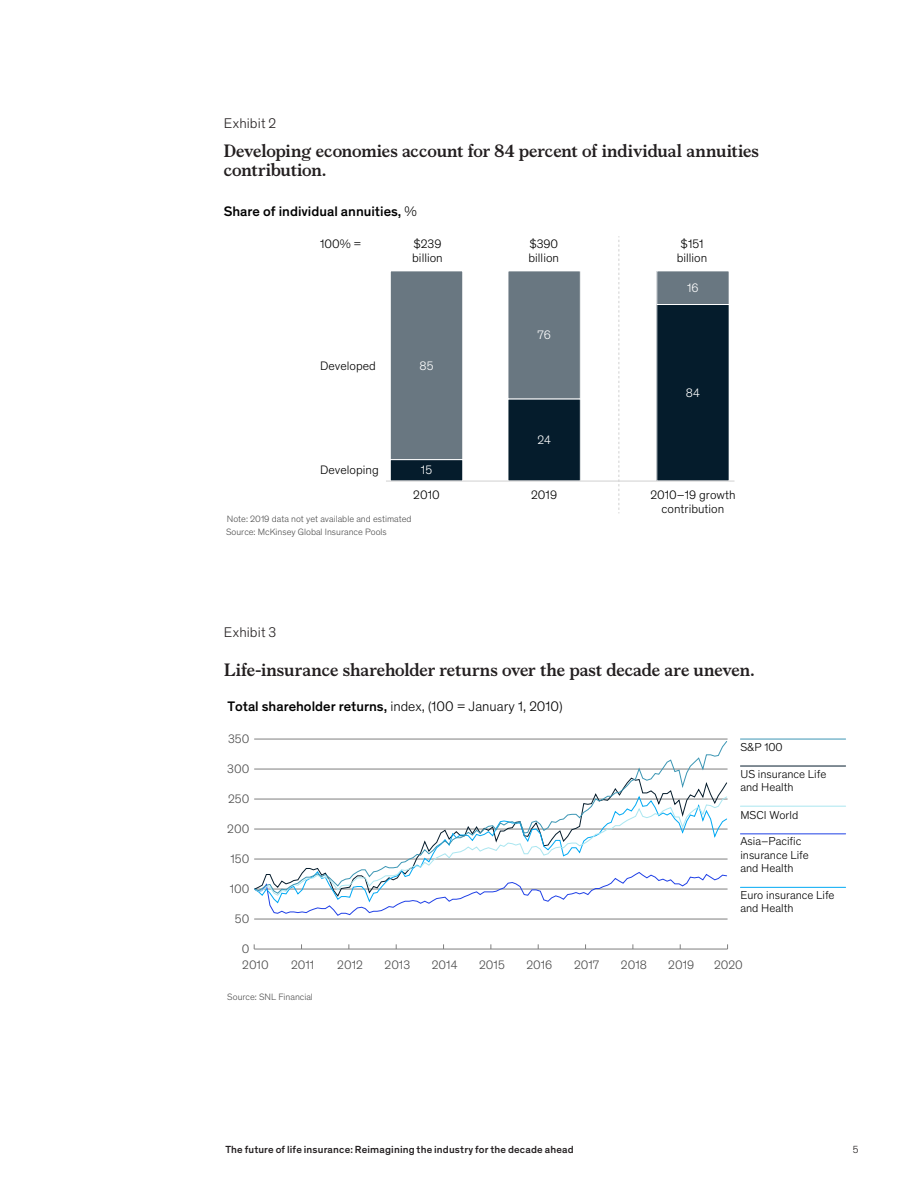
<style>
.page{position:relative;width:918px;height:1188px;background:#fff}
.page>*{position:absolute;margin:0;border:0;box-sizing:border-box;transform-origin:0 0}
.Body_text{font:700 18px/19.5px "Bower";letter-spacing:-.01em;color:#231f20}
.t1{font:500 18px "Mc Kinsey Sans";color:#000}
.Exhibit_number{font:300 14.25px "Theinhardt Pan";letter-spacing:.01em;color:#231f20}
.t2{font:300 14.1px "Mc Kinsey Sans";color:#000}
.t3{font:500 14.1px "Mc Kinsey Sans";color:#000}
.t4{font:300 12.45px/14.1px "Mc Kinsey Sans";color:#000;text-align:center}
.t5{font:300 12.45px "Mc Kinsey Sans";color:#4d4d4d}
.t6{font:300 12.45px "Mc Kinsey Sans";color:#fff}
.t7{font:300 11.7px/13.2px "Mc Kinsey Sans";color:#000}
.t8{font:500 10.5px "Theinhardt Pan";letter-spacing:.015em;color:#231f20}
.t9{font:300 10.5px "Theinhardt Pan";color:#231f20}
.t10{font:300 9.3px/12.5px "Mc Kinsey Sans";color:#4d4d4d}
.s1{font-weight:300}
.s2{font-weight:500}
</style>
<div class="page">
<div style="left:657px;top:305px;width:72px;height:176px;background:#051c2c"></div>
<div style="left:656px;top:304px;width:74px;height:177px;border:1px solid #fff"></div>
<div style="left:657px;top:271px;width:72px;height:34px;background:#697781"></div>
<div style="left:656px;top:270px;width:74px;height:35px;border:1px solid #fff"></div>
<div style="left:508px;top:399px;width:72px;height:82px;background:#051c2c"></div>
<div style="left:508px;top:398px;width:73px;height:83px;border:1px solid #fff"></div>
<div style="left:508px;top:271px;width:72px;height:128px;background:#697781"></div>
<div style="left:508px;top:270px;width:73px;height:129px;border:1px solid #fff"></div>
<div style="left:390px;top:460px;width:73px;height:21px;background:#051c2c"></div>
<div style="left:390px;top:271px;width:73px;height:189px;background:#697781"></div>
<div style="left:390px;top:270px;width:73px;height:190px;border:1px solid #fff"></div>
<svg style="left:619px;top:236px;width:1px;height:277px"></svg>
<hr style="left:386px;top:481px;width:349px;height:1px;background:#d0d0d0">
<hr style="left:740px;top:887px;width:106px;height:1px;background:#00a9f4">
<hr style="left:740px;top:833px;width:106px;height:1px;background:#1f40e6">
<hr style="left:740px;top:806px;width:106px;height:1px;background:#aae6f0">
<hr style="left:740px;top:739px;width:106px;height:1px;background:#3c96b4">
<hr style="left:740px;top:766px;width:106px;height:1px;background:#051c2c">
<hr style="left:254px;top:949px;width:474px;height:1px;background:#7f7f7f">
<hr style="left:254px;top:919px;width:474px;height:1px;background:#7f7f7f">
<hr style="left:254px;top:739px;width:474px;height:1px;background:#7f7f7f">
<svg style="left:269px;top:904px;width:131px;height:12px"></svg>
<svg style="left:267px;top:896px;width:300px;height:8px"></svg>
<svg style="left:254px;top:741px;width:474px;height:153px"></svg>
<p class="Exhibit_number" style="left:224px;top:114px;width:54px">Exhibit 2</p>
<p class="Body_text" style="left:224px;top:140px;width:537px">Developing economies account for 84 percent of individual annuities contribution.</p>
<p class="t3" style="left:224px;top:201px;width:195px">Share of individual annuities, <span class="s1">%</span></p>
<p class="t1" style="left:224px;top:146px;width:541px">Developing economies account for 84 percent of individual annuities</p>
<p class="t4" style="left:320px;top:236px;width:42px">100% =</p>
<p class="t4" style="left:412px;top:236px;width:32px;text-align:left">$239 billion</p>
<p class="t4" style="left:529px;top:236px;width:32px;text-align:left">$390 billion</p>
<p class="t4" style="left:677px;top:236px;width:32px">$151 billion</p>
<p class="t6" style="left:687px;top:279px;width:13px">16</p>
<p class="t6" style="left:537px;top:326px;width:15px">76</p>
<p class="t4" style="left:320px;top:358px;width:57px">Developed</p>
<p class="t6" style="left:420px;top:357px;width:15px">85</p>
<p class="t6" style="left:686px;top:384px;width:15px">84</p>
<p class="t6" style="left:537px;top:431px;width:15px">24</p>
<p class="t4" style="left:320px;top:462px;width:60px">Developing</p>
<p class="t6" style="left:421px;top:462px;width:13px">15</p>
<p class="t4" style="left:413px;top:487px;width:28px">2010</p>
<p class="t4" style="left:531px;top:487px;width:27px">2019</p>
<p class="t4" style="left:650px;top:487px;width:87px">2010–19 growth contribution</p>
<p class="t10" style="left:226px;top:512px;width:187px">Note: 2019 data not yet available and estimated<br>Source: McKinsey Global Insurance Pools</p>
<p class="Exhibit_number" style="left:224px;top:623px;width:54px">Exhibit 3</p>
<p class="t1" style="left:226px;top:660px;width:538px">Life-insurance shareholder returns over the past decade are uneven.</p>
<p class="Body_text" style="left:224px;top:659px;width:532px">Life-insurance shareholder returns over the past decade are uneven.</p>
<p class="t2" style="left:227px;top:697px;width:337px"><span class="s2">Total shareholder returns,</span> index, (100 = January 1, 2010)</p>
<p class="t5" style="left:228px;top:730px;width:23px">350</p>
<p class="t5" style="left:227px;top:760px;width:24px">300</p>
<p class="t5" style="left:228px;top:790px;width:23px">250</p>
<p class="t5" style="left:227px;top:820px;width:24px">200</p>
<p class="t5" style="left:231px;top:850px;width:20px">150</p>
<p class="t5" style="left:230px;top:880px;width:21px">100</p>
<p class="t5" style="left:235px;top:910px;width:16px">50</p>
<p class="t5" style="left:242px;top:940px;width:9px">0</p>
<p class="t5" style="left:242px;top:956px;width:28px">2010</p>
<p class="t5" style="left:291px;top:956px;width:25px">2011</p>
<p class="t5" style="left:337px;top:956px;width:27px">2012</p>
<p class="t5" style="left:385px;top:956px;width:27px">2013</p>
<p class="t5" style="left:432px;top:956px;width:27px">2014</p>
<p class="t5" style="left:479px;top:956px;width:27px">2015</p>
<p class="t5" style="left:526px;top:956px;width:27px">2016</p>
<p class="t5" style="left:574px;top:956px;width:27px">2017</p>
<p class="t10" style="left:227px;top:990px;width:87px">Source: SNL Financial</p>
<p class="t7" style="left:740px;top:740px;width:44px">S&amp;P 100</p>
<p class="t7" style="left:740px;top:767px;width:87px">US insurance Life and Health</p>
<p class="t7" style="left:740px;top:807px;width:59px">MSCI World</p>
<p class="t7" style="left:740px;top:834px;width:70px">Asia–Paci c insurance Life and Health</p>
<p class="t7" style="left:740px;top:888px;width:96px">Euro insurance Life and Health</p>
<p class="t5" style="left:621px;top:956px;width:27px">2018</p>
<p class="t5" style="left:668px;top:956px;width:27px">2019</p>
<p class="t5" style="left:714px;top:956px;width:30px">2020</p>
<p class="t8" style="left:225px;top:1142px;width:350px">The future of life insurance: Reimagining the industry for the decade ahead</p>
<p class="t9" style="left:853px;top:1142px;width:7px">5</p>
</div>
